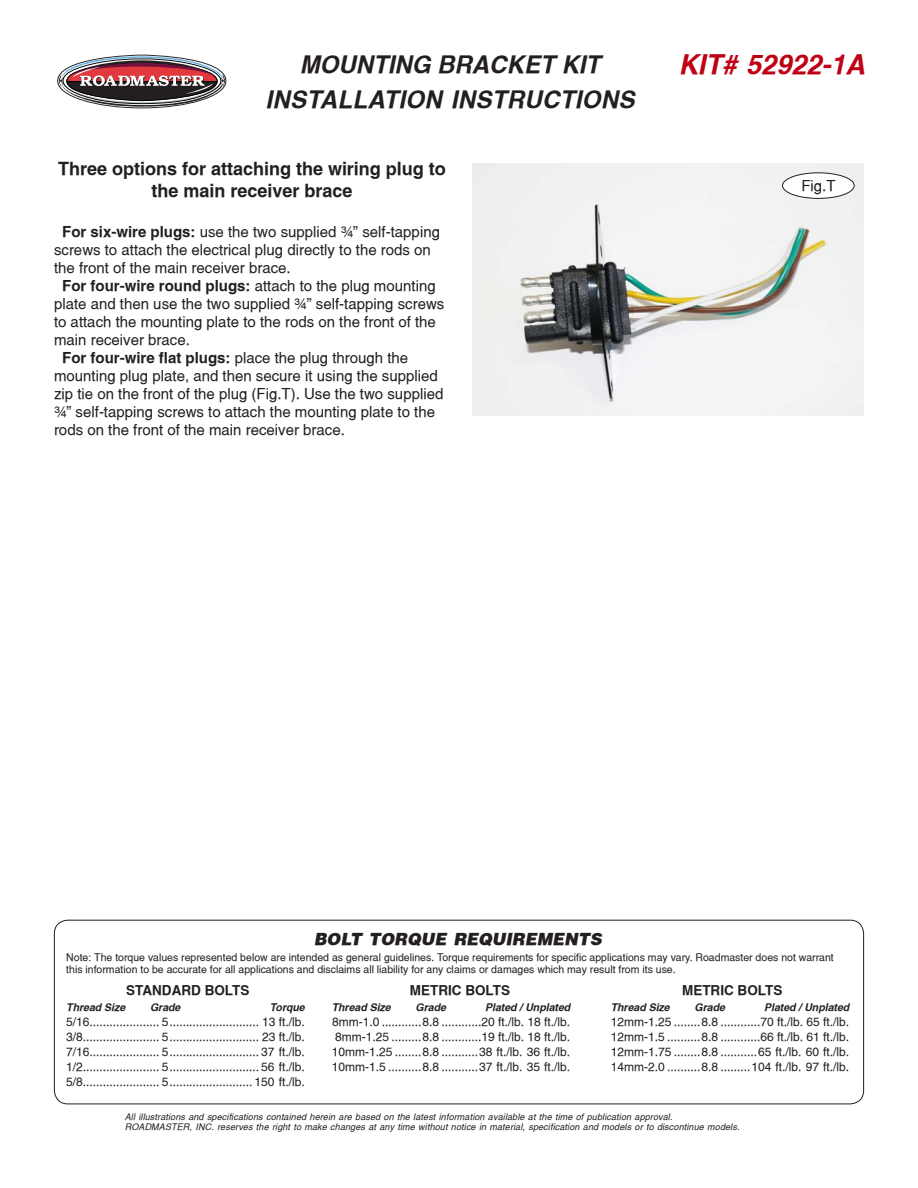
<style>
.page{position:relative;width:918px;height:1188px;background:#fff}
.page>*{position:absolute;margin:0;border:0;box-sizing:border-box;transform-origin:0 0}
.t1{font:italic 700 27px "Switzerland";color:#bf0015}
.t2{font:italic 700 24px/34.3px "Switzerland";letter-spacing:.015em;color:#231f20;text-align:center}
.t3{font:700 18px/21.6px "Switzerland";color:#231f20;text-align:center}
.Helv_10pt{font:italic 900 16.5px "Switzerland";color:#231f20}
.Helv_10pt-2{font:15px "Switzerland";color:#231f20}
.t4{font:700 15px "Switzerland";color:#231f20}
.Helv_10pt-3{font:700 13.5px "Switzerland";color:#231f20}
.Helv_10pt-4{font:12px/15px "Switzerland";color:#231f20}
.Helv_10pt-5{font:10.5px/12px "Switzerland";color:#231f20}
.Helv_10pt-6{font:italic 700 10.5px "Switzerland";color:#231f20}
.Helv_10pt-7{font:italic 9px/10.5px "Switzerland";letter-spacing:.015em;color:#231f20}
.s1{font-weight:700}
.s2{font-weight:400}
</style>
<div class="page">
<div style="left:54px;top:920px;width:810px;height:184px;border:1px solid #231f20;border-radius:14px"></div>
<svg style="left:57px;top:55px;width:170px;height:54px"></svg>
<img style="left:472px;top:164px;width:392px;height:252px">
<div style="left:783px;top:173px;width:71px;height:25px;background:#fff;border-radius:50%"></div>
<div style="left:782px;top:173px;width:72px;height:26px;border:1px solid #231f20;border-radius:50%"></div>
<p class="t2" style="left:266px;top:48px;width:370px">MOUNTING BRACKET KIT<br>INSTALLATION INSTRUCTIONS</p>
<p class="t3" style="left:58px;top:158px;width:389px">Three options for attaching the wiring plug to the main receiver brace</p>
<p class="Helv_10pt-2" style="left:62px;top:223px;width:379px"><span class="s1">For six-wire plugs:</span> use the two supplied ¾” self-tapping</p>
<p class="Helv_10pt-2" style="left:54px;top:241px;width:378px">screws to attach the electrical plug directly to the rods on</p>
<p class="Helv_10pt-2" style="left:54px;top:259px;width:238px">the front of the main receiver brace.</p>
<p class="t4" style="left:62px;top:277px;width:375px">For four-wire round plugs: <span class="s2">attach to the plug mounting</span></p>
<p class="Helv_10pt-2" style="left:54px;top:295px;width:392px">plate and then use the two supplied ¾” self-tapping screws</p>
<p class="Helv_10pt-2" style="left:54px;top:313px;width:383px">to attach the mounting plate to the rods on the front of the</p>
<p class="Helv_10pt-2" style="left:54px;top:331px;width:137px">main receiver brace.</p>
<p class="t4" style="left:62px;top:349px;width:347px">For four-wire flat plugs: <span class="s2">place the plug through the</span></p>
<p class="Helv_10pt-2" style="left:54px;top:367px;width:385px">mounting plug plate, and then secure it using the supplied</p>
<p class="Helv_10pt-2" style="left:54px;top:385px;width:391px">zip tie on the front of the plug (Fig.T). Use the two supplied</p>
<p class="Helv_10pt-2" style="left:54px;top:403px;width:383px">¾” self-tapping screws to attach the mounting plate to the</p>
<p class="Helv_10pt-2" style="left:54px;top:421px;width:292px">rods on the front of the main receiver brace.</p>
<h1 class="t1" style="left:678px;top:49px;width:188px">KIT# 52922-1A</h1>
<p class="Helv_10pt-2" style="left:801px;top:177px;width:36px">Fig.T</p>
<p class="Helv_10pt" style="left:314px;top:928px;width:289px">BOLT TORQUE REQUIREMENTS</p>
<p class="Helv_10pt-5" style="left:66px;top:952px;width:769px">Note: The torque values represented below are intended as general guidelines. Torque requirements for specific applications may vary. Roadmaster does not warrant this information to be accurate for all applications and disclaims all liability for any claims or damages which may result from its use.</p>
<p class="Helv_10pt-3" style="left:126px;top:982px;width:125px">STANDARD BOLTS</p>
<p class="Helv_10pt-6" style="left:66px;top:1002px;width:60px">Thread Size</p>
<p class="Helv_10pt-6" style="left:150px;top:1002px;width:32px">Grade</p>
<p class="Helv_10pt-6" style="left:270px;top:1002px;width:36px">Torque</p>
<p class="Helv_10pt-4" style="left:66px;top:1015px;width:240px">5/16..................... 5........................... 13 ft./lb.<br>3/8....................... 5........................... 23 ft./lb.</p>
<p class="Helv_10pt-4" style="left:66px;top:1045px;width:240px">7/16..................... 5........................... 37 ft./lb.</p>
<p class="Helv_10pt-4" style="left:66px;top:1060px;width:240px">1/2....................... 5........................... 56 ft./lb.</p>
<p class="Helv_10pt-4" style="left:66px;top:1075px;width:240px">5/8....................... 5......................... 150 ft./lb.</p>
<p class="Helv_10pt-3" style="left:410px;top:982px;width:102px">METRIC BOLTS</p>
<p class="Helv_10pt-6" style="left:332px;top:1002px;width:60px">Thread Size</p>
<p class="Helv_10pt-6" style="left:416px;top:1002px;width:32px">Grade</p>
<p class="Helv_10pt-6" style="left:485px;top:1002px;width:87px">Plated / Unplated</p>
<p class="Helv_10pt-4" style="left:332px;top:1015px;width:240px">8mm-1.0 ............8.8 ............20 ft./lb. 18 ft./lb.<br>8mm-1.25 .........8.8 ............19 ft./lb. 18 ft./lb.</p>
<p class="Helv_10pt-4" style="left:332px;top:1045px;width:240px">10mm-1.25 ........8.8 ...........38 ft./lb. 36 ft./lb.</p>
<p class="Helv_10pt-4" style="left:332px;top:1060px;width:240px">10mm-1.5 ..........8.8 ...........37 ft./lb. 35 ft./lb.</p>
<p class="Helv_10pt-3" style="left:682px;top:982px;width:102px">METRIC BOLTS</p>
<p class="Helv_10pt-6" style="left:611px;top:1002px;width:60px">Thread Size</p>
<p class="Helv_10pt-6" style="left:695px;top:1002px;width:32px">Grade</p>
<p class="Helv_10pt-6" style="left:764px;top:1002px;width:87px">Plated / Unplated</p>
<p class="Helv_10pt-4" style="left:611px;top:1015px;width:240px">12mm-1.25 ........8.8 ............70 ft./lb. 65 ft./lb.<br>12mm-1.5 ..........8.8 ............66 ft./lb. 61 ft./lb.</p>
<p class="Helv_10pt-4" style="left:611px;top:1045px;width:240px">12mm-1.75 ........8.8 ...........65 ft./lb. 60 ft./lb.</p>
<p class="Helv_10pt-4" style="left:611px;top:1060px;width:240px">14mm-2.0 ..........8.8 .........104 ft./lb. 97 ft./lb.</p>
<p class="Helv_10pt-7" style="left:125px;top:1111px;width:616px">All illustrations and specifications contained herein are based on the latest information available at the time of publication approval.<br>ROADMASTER, INC. reserves the right to make changes at any time without notice in material, specification and models or to discontinue models.</p>
</div>
